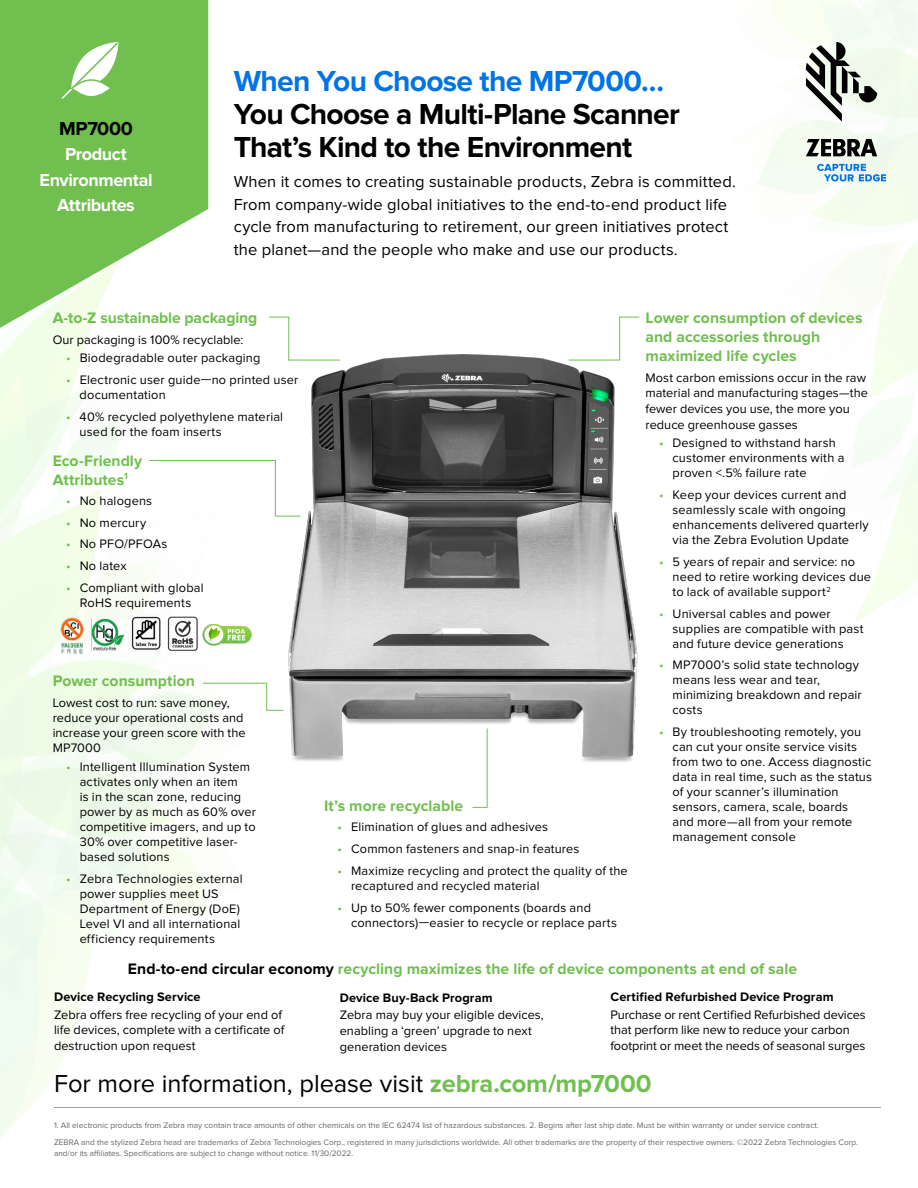
<style>
.page{position:relative;width:918px;height:1188px;background:#fff}
.page>*{position:absolute;margin:0;border:0;box-sizing:border-box;transform-origin:0 0}
.t1{font:700 30px/33px "Proxima Nova";letter-spacing:-.025em;color:#000101}
.t2{font:700 30px "Proxima Nova";letter-spacing:-.025em;color:#0073e6}
.t3{font:25.5px "Proxima Nova";color:#000}
.t4{font:700 19.5px "Proxima Nova";letter-spacing:-.015em;color:#000}
.t5{font:700 18px/25.5px "Proxima Nova";letter-spacing:-.025em;color:#fff;text-align:center}
.t6{font:16.5px/22.5px "Proxima Nova";letter-spacing:.01em;color:#000}
.t7{font:700 15.75px/18.8px "Proxima Nova";color:#70bf4f}
.t8{font:12.75px/15px "Proxima Nova";letter-spacing:.015em;color:#000}
.t9{font:12.75px/15.8px "Proxima Nova";letter-spacing:-.005em;color:#000}
.t10{font:700 12.75px "Proxima Nova";letter-spacing:.01em;color:#000}
.t11{font:8.25px/17.2px "Proxima Nova";color:#666767}
.s1{color:#70bf4f}
.s2{color:#000}
.s3{font-weight:700;color:#70bf4f}
</style>
<div class="page">
<svg style="left:0;top:0;width:208px;height:370px;fill:#70bf4f"></svg>
<img style="left:167px;top:616px;width:33px;height:37px">
<img style="left:129px;top:615px;width:31px;height:36px">
<img style="left:202px;top:624px;width:45px;height:22px">
<img style="left:92px;top:619px;width:32px;height:31px">
<img style="left:54px;top:615px;width:36px;height:42px">
<svg style="left:269px;top:316px;width:21px;height:17px"></svg>
<svg style="left:619px;top:316px;width:21px;height:17px"></svg>
<svg style="left:472px;top:793px;width:16px;height:15px"></svg>
<svg style="left:806px;top:42px;width:71px;height:80px"></svg>
<svg style="left:806px;top:139px;width:71px;height:17px"></svg>
<svg style="left:817px;top:164px;width:69px;height:17px"></svg>
<svg style="left:60px;top:41px;width:60px;height:60px"></svg>
<svg style="left:149px;top:460px;width:98px;height:1px"></svg>
<svg style="left:202px;top:682px;width:45px;height:29px"></svg>
<img style="left:247px;top:333px;width:391px;height:460px">
<h3 class="t4" style="left:59px;top:117px;width:75px">MP7000</h3>
<h3 class="t5" style="left:39px;top:142px;width:115px">Product<br>Environmental<br>Attributes</h3>
<h1 class="t2" style="left:234px;top:64px;width:432px">When You Choose the MP7000…</h1>
<h1 class="t1" style="left:234px;top:98px;width:448px">You Choose a Multi-Plane Scanner<br>That’s Kind to the Environment</h1>
<p class="t6" style="left:234px;top:171px;width:504px">When it comes to creating sustainable products, Zebra is committed.<br>From company-wide global initiatives to the end-to-end product life cycle from manufacturing to retirement, our green initiatives protect the planet—and the people who make and use our products.</p>
<p class="t7" style="left:53px;top:309px;width:206px">A-to-Z sustainable packaging</p>
<p class="t8" style="left:53px;top:333px;width:192px">Our packaging is 100% recyclable:</p>
<p class="t8" style="left:66px;top:351px;width:196px"><span class="s1">•</span> Biodegradable outer packaging</p>
<p class="t8" style="left:80px;top:373px;width:220px;text-indent:-13px"><span class="s1">•</span> Electronic user guide—no printed user documentation</p>
<p class="t8" style="left:80px;top:410px;width:205px;text-indent:-14px"><span class="s1">•</span> 40% recycled polyethylene material used for the foam inserts</p>
<p class="t7" style="left:53px;top:452px;width:91px">Eco-Friendly<br>Attributes<sup>1</sup></p>
<p class="t8" style="left:66px;top:494px;width:88px"><span class="s1">•</span> No halogens</p>
<p class="t8" style="left:66px;top:516px;width:82px"><span class="s1">•</span> No mercury</p>
<p class="t8" style="left:66px;top:537px;width:103px"><span class="s1">•</span> No PFO/PFOAs</p>
<p class="t8" style="left:66px;top:559px;width:62px"><span class="s1">•</span> No latex</p>
<p class="t8" style="left:66px;top:581px;width:139px;text-align:center"><span class="s1">•</span> Compliant with global<br>RoHS requirements</p>
<p class="t7" style="left:53px;top:672px;width:144px">Power consumption</p>
<p class="t8" style="left:53px;top:695px;width:194px">Lowest cost to run: save money, reduce your operational costs and increase your green score with the<br>MP7000</p>
<p class="t8" style="left:80px;top:760px;width:178px;text-indent:-14px"><span class="s1">•</span> Intelligent Illumination System activates only when an item<br>is in the scan zone, reducing power by as much as 60% over competitive imagers, and up to<br>30% over competitive laser&shy;based solutions</p>
<p class="t8" style="left:80px;top:871px;width:165px;text-indent:-14px"><span class="s1">•</span> Zebra Technologies external power supplies meet US<br>Department of Energy (DoE)<br>Level VI and all international efficiency requirements</p>
<p class="t7" style="left:324px;top:797px;width:141px">It’s more recyclable</p>
<p class="t8" style="left:338px;top:820px;width:212px"><span class="s1">•</span> Elimination of glues and adhesives</p>
<p class="t8" style="left:338px;top:842px;width:243px"><span class="s1">•</span> Common fasteners and snap-in features</p>
<p class="t8" style="left:351px;top:864px;width:278px;text-indent:-14px"><span class="s1">•</span> Maximize recycling and protect the quality of the recaptured and recycled material</p>
<p class="t8" style="left:351px;top:900px;width:268px;text-indent:-14px"><span class="s1">•</span> Up to 50% fewer components (boards and connectors)—easier to recycle or replace parts</p>
<p class="t7" style="left:646px;top:309px;width:219px">Lower consumption of devices and accessories through maximized life cycles</p>
<p class="t8" style="left:646px;top:370px;width:224px;line-height:15.8px">Most carbon emissions occur in the raw material and manufacturing stages—the fewer devices you use, the more you reduce greenhouse gasses</p>
<p class="t8" style="left:673px;top:436px;width:173px;text-indent:-14px"><span class="s1">•</span> Designed to withstand harsh customer environments with a proven &lt;.5% failure rate</p>
<p class="t8" style="left:673px;top:488px;width:198px;text-indent:-14px"><span class="s1">•</span> Keep your devices current and seamlessly scale with ongoing enhancements delivered quarterly via the Zebra Evolution Update</p>
<p class="t8" style="left:673px;top:555px;width:200px;text-indent:-14px"><span class="s1">•</span> 5 years of repair and service: no need to retire working devices due to lack of available support<sup>2</sup></p>
<p class="t8" style="left:673px;top:606px;width:192px;text-indent:-14px"><span class="s1">•</span> Universal cables and power supplies are compatible with past and future device generations</p>
<p class="t8" style="left:673px;top:658px;width:191px;text-indent:-14px"><span class="s1">•</span> MP7000’s solid state technology means less wear and tear, minimizing breakdown and repair costs</p>
<p class="t8" style="left:673px;top:725px;width:201px;text-indent:-14px"><span class="s1">•</span> By troubleshooting remotely, you can cut your onsite service visits from two to one. Access diagnostic data in real time, such as the status of your scanner’s illumination sensors, camera, scale, boards and more—all from your remote management console</p>
<p class="t7" style="left:128px;top:960px;width:671px"><span class="s2">End-to-end circular economy</span> recycling maximizes the life of device components at end of sale</p>
<p class="t10" style="left:610px;top:990px;width:225px">Certified Refurbished Device Program</p>
<p class="t9" style="left:610px;top:1007px;width:257px">Purchase or rent Certified Refurbished devices that perform like new to reduce your carbon footprint or meet the needs of seasonal surges</p>
<p class="t10" style="left:54px;top:990px;width:148px">Device Recycling Service</p>
<p class="t8" style="left:54px;top:1007px;width:232px;line-height:15.8px">Zebra offers free recycling of your end of life devices, complete with a certificate of destruction upon request</p>
<p class="t10" style="left:340px;top:991px;width:154px">Device Buy-Back Program</p>
<p class="t8" style="left:340px;top:1008px;width:206px;line-height:15.8px">Zebra may buy your eligible devices, enabling a ‘green’ upgrade to next generation devices</p>
<h2 class="t3" style="left:54px;top:1072px;width:599px">For more information, please visit <span class="s3">zebra.com/mp7000</span></h2>
<p class="t11" style="left:54px;top:1117px;width:806px">1. All electronic products from Zebra may contain trace amounts of other chemicals on the IEC 62474 list of hazardous substances. 2. Begins after last ship date. Must be within warranty or under service contract.<br>ZEBRA and the stylized Zebra head are trademarks of Zebra Technologies Corp., registered in many jurisdictions worldwide. All other trademarks are the property of their respective owners. ©2022 Zebra Technologies Corp.</p>
<p class="t11" style="left:54px;top:1145px;width:301px">and/or its affiliates. Specifications are subject to change without notice. 11/30/2022.</p>
</div>
